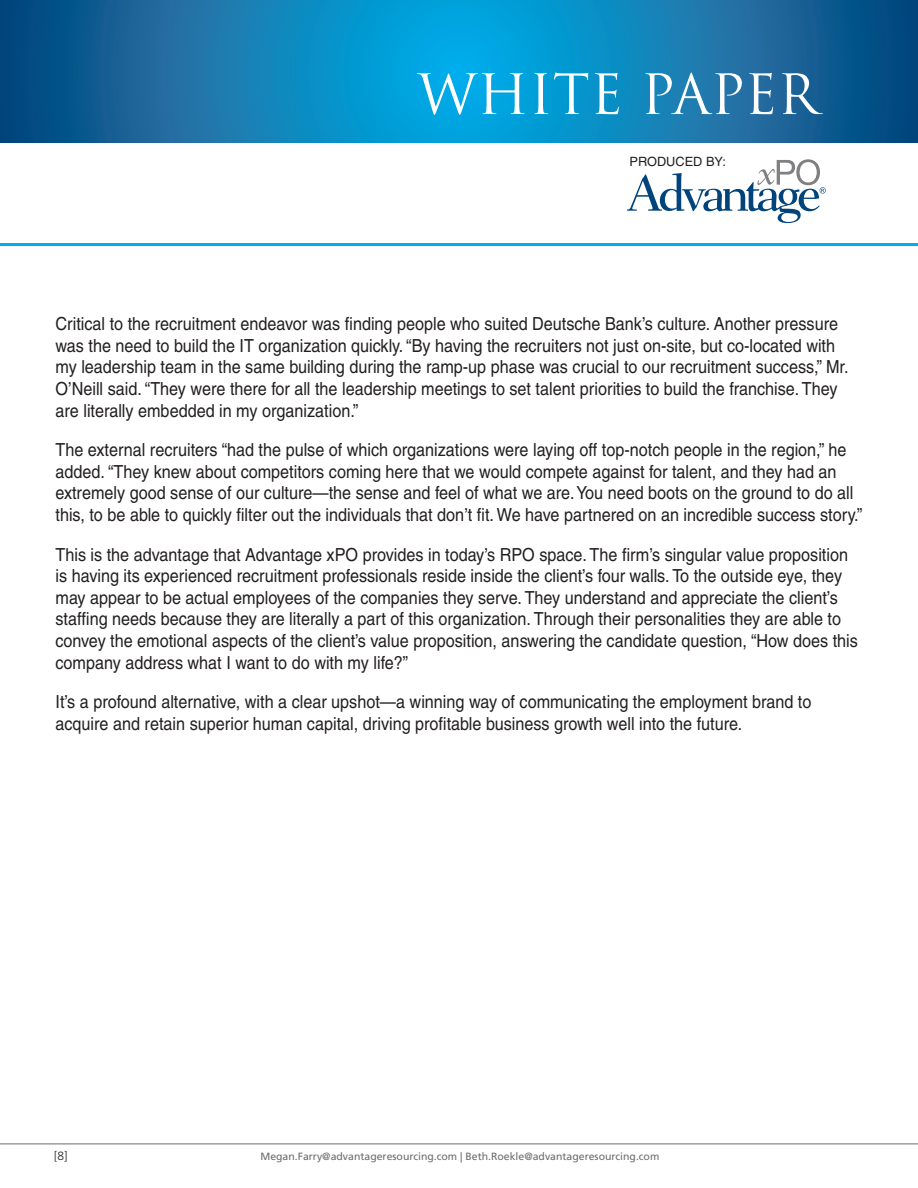
<style>
.page{position:relative;width:918px;height:1188px;background:#fff}
.page>*{position:absolute;margin:0;border:0;box-sizing:border-box;transform-origin:0 0}
.t1{font:54px "Trajan";color:#fff}
.t2{font:18px/21.6px "Helvetica";color:#231f20;scale:.9 1}
.t3{font:12.75px "Helvetica";color:#231f20}
.t4{font:300 12px "Frutiger LT Std";color:#231f20}
.t5{font:10.5px "Frutiger LT Std";color:#6c6d70}
</style>
<div class="page">
<hr style="left:0;top:1144px;width:918px;height:1px;background:#6c6d70">
<svg style="left:0;top:0;width:918px;height:142px;background:#0e7ab0"></svg>
<svg style="left:627px;top:159px;width:199px;height:64px"></svg>
<hr style="left:0;top:243px;width:918px;height:3px;background:#00aeef">
<h1 class="t1" style="left:418px;top:62px;width:402px">WHITE PAPER</h1>
<p class="t3" style="left:630px;top:155px;width:98px">PRODUCED BY:</p>
<p class="t2" style="left:56px;top:313px;width:883px">Critical to the recruitment endeavor was finding people who suited Deutsche Bank’s culture. Another pressure was the need to build the IT organization quickly. “By having the recruiters not just on-site, but co-located with my leadership team in the same building during the ramp-up phase was crucial to our recruitment success,” Mr.<br>O’Neill said. “They were there for all the leadership meetings to set talent priorities to build the franchise. They are literally embedded in my organization.”</p>
<p class="t2" style="left:56px;top:439px;width:898px">The external recruiters “had the pulse of which organizations were laying off top-notch people in the region,” he added. “They knew about competitors coming here that we would compete against for talent, and they had an extremely good sense of our culture—the sense and feel of what we are. You need boots on the ground to do all this, to be able to quickly filter out the individuals that don’t fit. We have partnered on an incredible success story.”</p>
<p class="t2" style="left:56px;top:543px;width:893px">This is the advantage that Advantage xPO provides in today’s RPO space. The firm’s singular value proposition is having its experienced recruitment professionals reside inside the client’s four walls. To the outside eye, they may appear to be actual employees of the companies they serve. They understand and appreciate the client’s staffing needs because they are literally a part of this organization. Through their personalities they are able to convey the emotional aspects of the client’s value proposition, answering the candidate question, “How does this company address what I want to do with my life?”</p>
<p class="t2" style="left:56px;top:691px;width:841px">It’s a profound alternative, with a clear upshot—a winning way of communicating the employment brand to acquire and retain superior human capital, driving profitable business growth well into the future.</p>
<p class="t4" style="left:54px;top:1149px;width:15px">[8]</p>
<p class="t5" style="left:260px;top:1150px;width:400px">Megan.Farry@advantageresourcing.com | Beth.Roekle@advantageresourcing.com</p>
</div>
